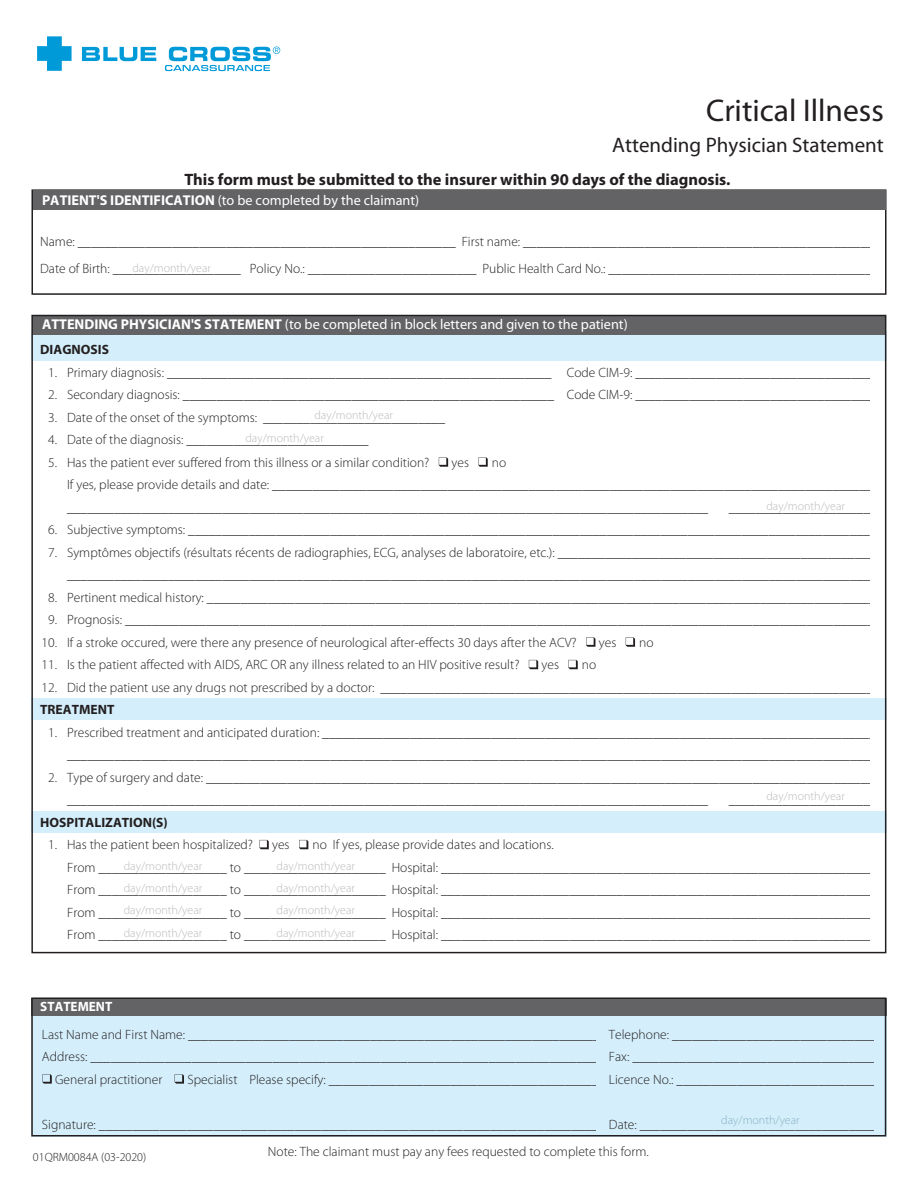
<style>
.page{position:relative;width:918px;height:1188px;background:#fff}
.page>*{position:absolute;margin:0;border:0;box-sizing:border-box;transform-origin:0 0}
.t1{font:31.5px "Myriad Pro";color:#231f20}
.t2{font:21px "Myriad Pro";color:#231f20}
.t3{font:700 16.5px "Myriad Pro";color:#231f20}
.t4{font:14.25px "Myriad Pro";color:#fff}
.t5{font:300 13.5px/22.5px "Myriad Pro";color:#231f20}
.t6{font:700 13.5px "Myriad Pro";color:#231f20}
.t7{font:700 13.5px "Myriad Pro";color:#fff}
.t8{font:300 12px/23px "Myriad Pro";color:#babbbe}
.t9{font:300 12px "Myriad Pro";color:#231f20}
.t10{font:300 12px "Myriad Pro";color:#88b1c5}
.s1{font-weight:700}
</style>
<div class="page">
<div style="left:31px;top:332px;width:855px;height:29px;background:#d4effb"></div>
<div style="left:31px;top:698px;width:855px;height:22px;background:#d4effb"></div>
<div style="left:31px;top:811px;width:855px;height:22px;background:#d4effb"></div>
<div style="left:32px;top:315px;width:854px;height:19px;background:#636366"></div>
<div style="left:32px;top:189px;width:855px;height:106px;border:2px solid #231f20"></div>
<div style="left:33px;top:191px;width:852px;height:19px;background:#636366"></div>
<div style="left:31px;top:1013px;width:855px;height:123px;background:#d4effb"></div>
<div style="left:31px;top:999px;width:855px;height:17px;background:#636366"></div>
<div style="left:31px;top:998px;width:855px;height:138px;border:2px solid #231f20"></div>
<svg style="left:42px;top:1074px;width:10px;height:10px"></svg>
<svg style="left:175px;top:1074px;width:9px;height:10px"></svg>
<svg style="left:439px;top:457px;width:9px;height:10px"></svg>
<svg style="left:478px;top:457px;width:10px;height:10px"></svg>
<svg style="left:586px;top:637px;width:9px;height:10px"></svg>
<svg style="left:626px;top:637px;width:9px;height:10px"></svg>
<svg style="left:529px;top:660px;width:9px;height:9px"></svg>
<svg style="left:568px;top:660px;width:10px;height:9px"></svg>
<svg style="left:259px;top:840px;width:10px;height:9px"></svg>
<svg style="left:299px;top:840px;width:9px;height:9px"></svg>
<svg style="left:82px;top:47px;width:74px;height:14px"></svg>
<svg style="left:37px;top:36px;width:35px;height:35px"></svg>
<svg style="left:165px;top:47px;width:115px;height:24px"></svg>
<h1 class="t1" style="left:706px;top:93px;width:179px">Critical Illness</h1>
<h2 class="t2" style="left:612px;top:133px;width:273px">Attending Physician Statement</h2>
<p class="t3" style="left:184px;top:170px;width:548px">This form must be submitted to the insurer within 90 days of the diagnosis.</p>
<p class="t4" style="left:42px;top:193px;width:379px"><span class="s1">PATIENT'S IDENTIFICATION</span> (to be completed by the claimant)</p>
<p class="t5" style="left:40px;top:228px;width:840px;line-height:27px">Name: ________________________________________________________ First name: ____________________________________________________<br>Date of Birth: ___________________ Policy No.: _________________________ Public Health Card No.: ________________________________________</p>
<p class="t8" style="left:132px;top:257px;width:80px">day/month/year</p>
<p class="t4" style="left:42px;top:317px;width:587px"><span class="s1">ATTENDING PHYSICIAN'S STATEMENT</span> (to be completed in block letters and given to the patient)</p>
<p class="t6" style="left:40px;top:342px;width:70px">DIAGNOSIS</p>
<p class="t5" style="left:48px;top:361px;width:825px">1. Primary diagnosis: _________________________________________________________ Code CIM-9: ___________________________________</p>
<p class="t5" style="left:48px;top:384px;width:825px">2. Secondary diagnosis: _______________________________________________________ Code CIM-9: ___________________________________</p>
<p class="t5" style="left:48px;top:406px;width:399px">3. Date of the onset of the symptoms: ___________________________</p>
<p class="t5" style="left:48px;top:429px;width:322px">4. Date of the diagnosis: ___________________________</p>
<p class="t5" style="left:48px;top:451px;width:383px">5. Has the patient ever suffered from this illness or a similar condition?</p>
<p class="t5" style="left:452px;top:451px;width:19px">yes</p>
<p class="t8" style="left:245px;top:403px;width:149px;text-indent:69px">day/month/year day/month/year</p>
<p class="t5" style="left:67px;top:451px;width:807px;text-indent:425px">no<br>If yes, please provide details and date: _________________________________________________________________________________________ _______________________________________________________________________________________________</p>
<p class="t5" style="left:729px;top:496px;width:150px">______________________</p>
<p class="t5" style="left:48px;top:519px;width:823px">6. Subjective symptoms: _____________________________________________________________________________________________________</p>
<p class="t5" style="left:67px;top:541px;width:809px;text-indent:-19px">7. Symptômes objectifs (résultats récents de radiographies, ECG, analyses de laboratoire, etc.): _______________________________________________ _______________________________________________________________________________________________________________________</p>
<p class="t5" style="left:48px;top:586px;width:828px">8. Pertinent medical history: ___________________________________________________________________________________________________</p>
<p class="t5" style="left:48px;top:609px;width:828px">9. Prognosis: _______________________________________________________________________________________________________________</p>
<p class="t5" style="left:42px;top:631px;width:537px">10. If a stroke occured, were there any presence of neurological after-effects 30 days after the ACV?</p>
<p class="t5" style="left:599px;top:631px;width:19px">yes</p>
<p class="t5" style="left:639px;top:631px;width:16px">no</p>
<p class="t5" style="left:42px;top:654px;width:479px">11. Is the patient affected with AIDS, ARC OR any illness related to an HIV positive result?</p>
<p class="t5" style="left:542px;top:654px;width:19px">yes</p>
<p class="t5" style="left:582px;top:654px;width:16px">no</p>
<p class="t5" style="left:42px;top:676px;width:840px">12. Did the patient use any drugs not prescribed by a doctor: __________________________________________________________________________</p>
<p class="t6" style="left:40px;top:702px;width:76px">TREATMENT</p>
<p class="t5" style="left:48px;top:721px;width:830px;text-align:right">1. Prescribed treatment and anticipated duration: __________________________________________________________________________________ ________________________________________________________________________________________________________________________</p>
<p class="t5" style="left:67px;top:766px;width:809px;text-indent:-19px">2. Type of surgery and date: ___________________________________________________________________________________________________ _______________________________________________________________________________________________</p>
<p class="t5" style="left:729px;top:789px;width:150px">______________________</p>
<p class="t6" style="left:40px;top:815px;width:129px">HOSPITALIZATION(S)</p>
<p class="t5" style="left:48px;top:834px;width:206px">1. Has the patient been hospitalized?</p>
<p class="t5" style="left:272px;top:834px;width:19px">yes</p>
<p class="t8" style="left:766px;top:494px;width:80px">day/month/year</p>
<p class="t8" style="left:766px;top:785px;width:80px">day/month/year</p>
<p class="t5" style="left:67px;top:834px;width:807px;text-indent:245px">no If yes, please provide dates and locations.<br>From ___________________ to _____________________ Hospital: ________________________________________________________________ From ___________________ to _____________________ Hospital: ________________________________________________________________ From ___________________ to _____________________ Hospital: ________________________________________________________________ From ___________________ to _____________________ Hospital: ________________________________________________________________</p>
<p class="t8" style="left:124px;top:854px;width:80px">day/month/year</p>
<p class="t8" style="left:277px;top:854px;width:80px">day/month/year</p>
<p class="t8" style="left:124px;top:876px;width:80px">day/month/year</p>
<p class="t8" style="left:277px;top:876px;width:80px">day/month/year</p>
<p class="t8" style="left:124px;top:898px;width:80px">day/month/year</p>
<p class="t8" style="left:277px;top:898px;width:80px">day/month/year</p>
<p class="t8" style="left:124px;top:921px;width:80px">day/month/year</p>
<p class="t8" style="left:277px;top:921px;width:80px">day/month/year</p>
<p class="t7" style="left:40px;top:999px;width:74px">STATEMENT</p>
<p class="t5" style="left:42px;top:1023px;width:834px">Last Name and First Name: _____________________________________________________________ Telephone: ______________________________</p>
<p class="t5" style="left:42px;top:1046px;width:835px">Address: ___________________________________________________________________________ Fax: ____________________________________</p>
<p class="t5" style="left:55px;top:1068px;width:109px">General practitioner</p>
<p class="t5" style="left:187px;top:1068px;width:693px">Specialist Please specify: ________________________________________ Licence No.: ______________________________</p>
<p class="t5" style="left:42px;top:1113px;width:836px">Signature: __________________________________________________________________________ Date: ___________________________________</p>
<p class="t10" style="left:721px;top:1114px;width:80px">day/month/year</p>
<p class="t9" style="left:33px;top:1150px;width:115px">01QRM0084A (03-2020)</p>
<p class="t5" style="left:268px;top:1140px;width:382px">Note: The claimant must pay any fees requested to complete this form.</p>
</div>
